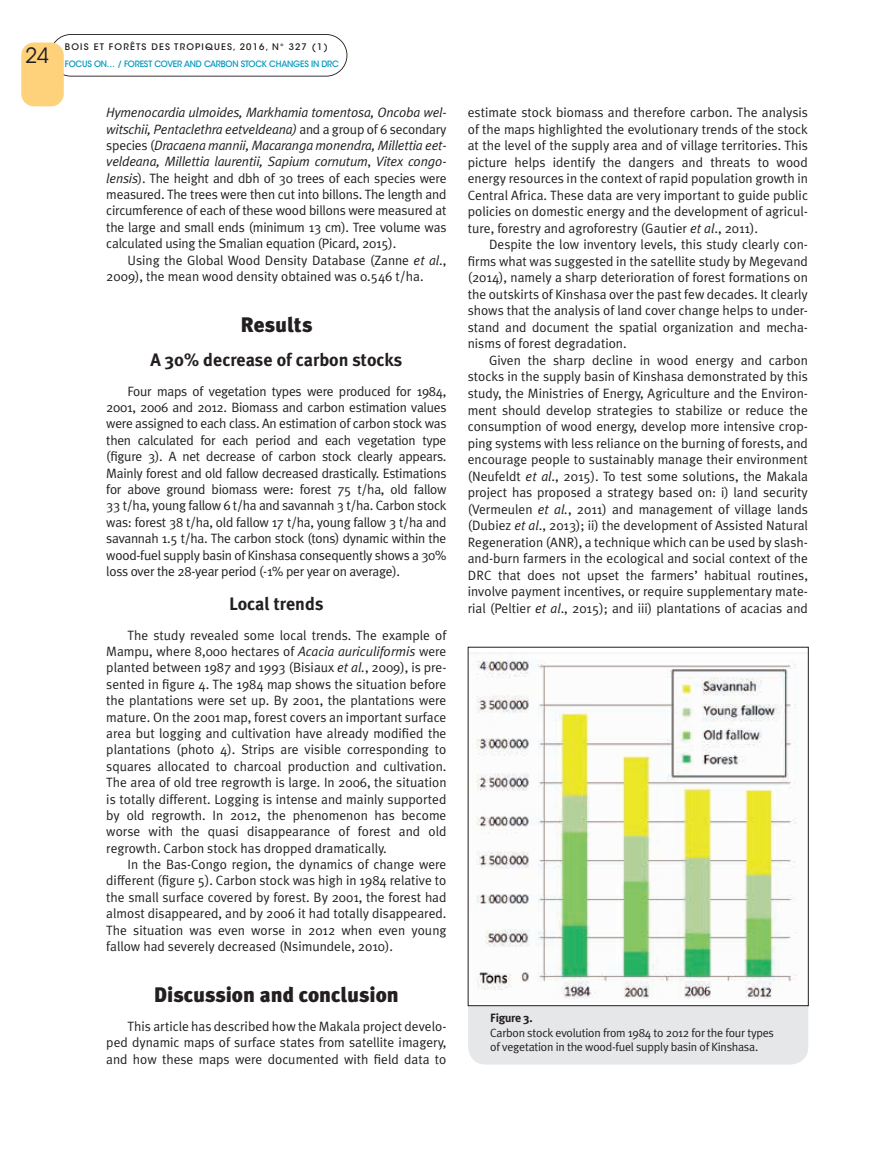
<style>
.page{position:relative;width:893px;height:1149px;background:#fff}
.page>*{position:absolute;margin:0;border:0;box-sizing:border-box;transform-origin:0 0}
.t1{font:900 21px "Meta Plus";color:#231f20}
.t2{font:21px "ITC Avant Garde Std";color:#231f20}
.t3{font:700 18px "Meta Plus";color:#231f20}
.t4{font:13.5px/16.4px "Meta Plus Normal";color:#231f20;text-align:justify}
.t5{font:12px/14.4px "Meta Plus Normal";letter-spacing:-.02em;color:#231f20}
.t6{font:700 12px "Meta Plus";letter-spacing:-.02em;color:#231f20}
.t7{font:500 9px "ITC Avant Garde Std";letter-spacing:.13em;color:#231f20}
.t8{font:500 8.7px "ITC Avant Garde Std";letter-spacing:-.02em;color:#0098bd;scale:.95 1}
.s1{font-style:italic}
</style>
<div class="page">
<div style="left:468px;top:914px;width:340px;height:150px;background:#e6e7e9;border-radius:18px"></div>
<img style="left:470px;top:652px;width:337px;height:350px">
<svg style="left:50px;top:34px;width:297px;height:43px"></svg>
<div style="left:21px;top:43px;width:43px;height:63px;background:#fed17b;border-radius:13px"></div>
<h1 class="t2" style="left:25px;top:43px;width:26px">24</h1>
<p class="t7" style="left:65px;top:41px;width:264px">BOIS ET FORÊTS DES TROPIQUES, 2016, N° 327 (1)</p>
<p class="t8" style="left:65px;top:58px;width:69px">FOCUS ON… / FOREST</p>
<p class="t8" style="left:154px;top:58px;width:98px">COVER AND CARBON STOC</p>
<p class="t8" style="left:262px;top:58px;width:82px">K CHANGES IN DRC</p>
<p class="t4" style="left:106px;top:104px;width:342px"><span class="s1">Hymenocardia ulmoides, Markhamia tomentosa, Oncoba wel&shy;witschii, Pentaclethra eetveldeana)</span> and a group of 6 secondary species (<span class="s1">Dracaena mannii, Macaranga monendra, Millettia eet&shy;veldeana, Millettia laurentii, Sapium cornutum</span>, <span class="s1">Vitex congo&shy;lensis</span>). The height and dbh of 30 trees of each species were measured. The trees were then cut into billons. The length and circumference of each of these wood billons were measured at the large and small ends (minimum 13 cm). Tree volume was calculated using the Smalian equation (Picard, 2015).</p>
<p class="t4" style="left:106px;top:251px;width:342px;text-indent:21px">Using the Global Wood Density Database (Zanne <span class="s1">et al</span>.,<br>2009), the mean wood density obtained was 0.546 t/ha.</p>
<h1 class="t1" style="left:240px;top:312px;width:73px">Results</h1>
<h2 class="t3" style="left:151px;top:350px;width:253px">A 30% decrease of carbon stocks</h2>
<p class="t4" style="left:106px;top:382px;width:342px;text-indent:21px">Four maps of vegetation types were produced for 1984, 2001, 2006 and 2012. Biomass and carbon estimation values were assigned to each class. An estimation of carbon stock was then calculated for each period and each vegetation type (figure 3). A net decrease of carbon stock clearly appears.<br>Mainly forest and old fallow decreased drastically. Estimations for above ground biomass were: forest 75 t/ha, old fallow 33 t/ha, young fallow 6 t/ha and savannah 3 t/ha. Carbon stock was: forest 38 t/ha, old fallow 17 t/ha, young fallow 3 t/ha and savannah 1.5 t/ha. The carbon stock (tons) dynamic within the wood-fuel supply basin of Kinshasa consequently shows a 30% loss over the 28-year period (-1% per year on average).</p>
<h2 class="t3" style="left:229px;top:593px;width:96px">Local trends</h2>
<p class="t4" style="left:106px;top:626px;width:342px;text-indent:21px">The study revealed some local trends. The example of Mampu, where 8,000 hectares of <span class="s1">Acacia auriculiformis</span> were planted between 1987 and 1993 (Bisiaux <span class="s1">et al.</span>, 2009), is pre&shy;sented in figure 4. The 1984 map shows the situation before the plantations were set up. By 2001, the plantations were mature. On the 2001 map, forest covers an important surface area but logging and cultivation have already modified the plantations (photo 4). Strips are visible corresponding to squares allocated to charcoal production and cultivation.<br>The area of old tree regrowth is large. In 2006, the situation is totally different. Logging is intense and mainly supported by old regrowth. In 2012, the phenomenon has become worse with the quasi disappearance of forest and old regrowth. Carbon stock has dropped dramatically.</p>
<p class="t4" style="left:106px;top:855px;width:342px;text-indent:21px">In the Bas-Congo region, the dynamics of change were different (figure 5). Carbon stock was high in 1984 relative to the small surface covered by forest. By 2001, the forest had almost disappeared, and by 2006 it had totally disappeared.<br>The situation was even worse in 2012 when even young fallow had severely decreased (Nsimundele, 2010).</p>
<h1 class="t1" style="left:154px;top:982px;width:246px">Discussion and conclusion</h1>
<p class="t4" style="left:106px;top:1017px;width:342px;text-indent:21px">This article has described how the Makala project develo&shy;ped dynamic maps of surface states from satellite imagery, and how these maps were documented with field data to</p>
<p class="t4" style="left:468px;top:104px;width:342px">estimate stock biomass and therefore carbon. The analysis of the maps highlighted the evolutionary trends of the stock at the level of the supply area and of village territories. This picture helps identify the dangers and threats to wood energy resources in the context of rapid population growth in Central Africa. These data are very important to guide public policies on domestic energy and the development of agricul&shy;ture, forestry and agroforestry (Gautier <span class="s1">et al</span>., 2011).</p>
<p class="t4" style="left:468px;top:236px;width:342px;text-indent:21px">Despite the low inventory levels, this study clearly con&shy;firms what was suggested in the satellite study by Megevand (2014), namely a sharp deterioration of forest formations on the outskirts of Kinshasa over the past few decades. It clearly shows that the analysis of land cover change helps to under&shy;stand and document the spatial organization and mecha&shy;nisms of forest degradation.</p>
<p class="t4" style="left:468px;top:352px;width:342px;text-indent:21px">Given the sharp decline in wood energy and carbon stocks in the supply basin of Kinshasa demonstrated by this study, the Ministries of Energy, Agriculture and the Environ&shy;ment should develop strategies to stabilize or reduce the consumption of wood energy, develop more intensive crop&shy;ping systems with less reliance on the burning of forests, and encourage people to sustainably manage their environment (Neufeldt <span class="s1">et al</span>., 2015). To test some solutions, the Makala project has proposed a strategy based on: i) land security (Vermeulen <span class="s1">et al.</span>, 2011) and management of village lands (Dubiez <span class="s1">et al</span>., 2013); ii) the development of Assisted Natural Regeneration (ANR), a technique which can be used by slash&shy;and-burn farmers in the ecological and social context of the DRC that does not upset the farmers’ habitual routines, involve payment incentives, or require supplementary mate&shy;rial (Peltier <span class="s1">et al</span>., 2015); and iii) plantations of acacias and</p>
<p class="t6" style="left:490px;top:1010px;width:44px">Figure 3.</p>
<p class="t5" style="left:490px;top:1024px;width:285px">Carbon stock evolution from 1984 to 2012 for the four types of vegetation in the wood-fuel supply basin of Kinshasa.</p>
</div>
